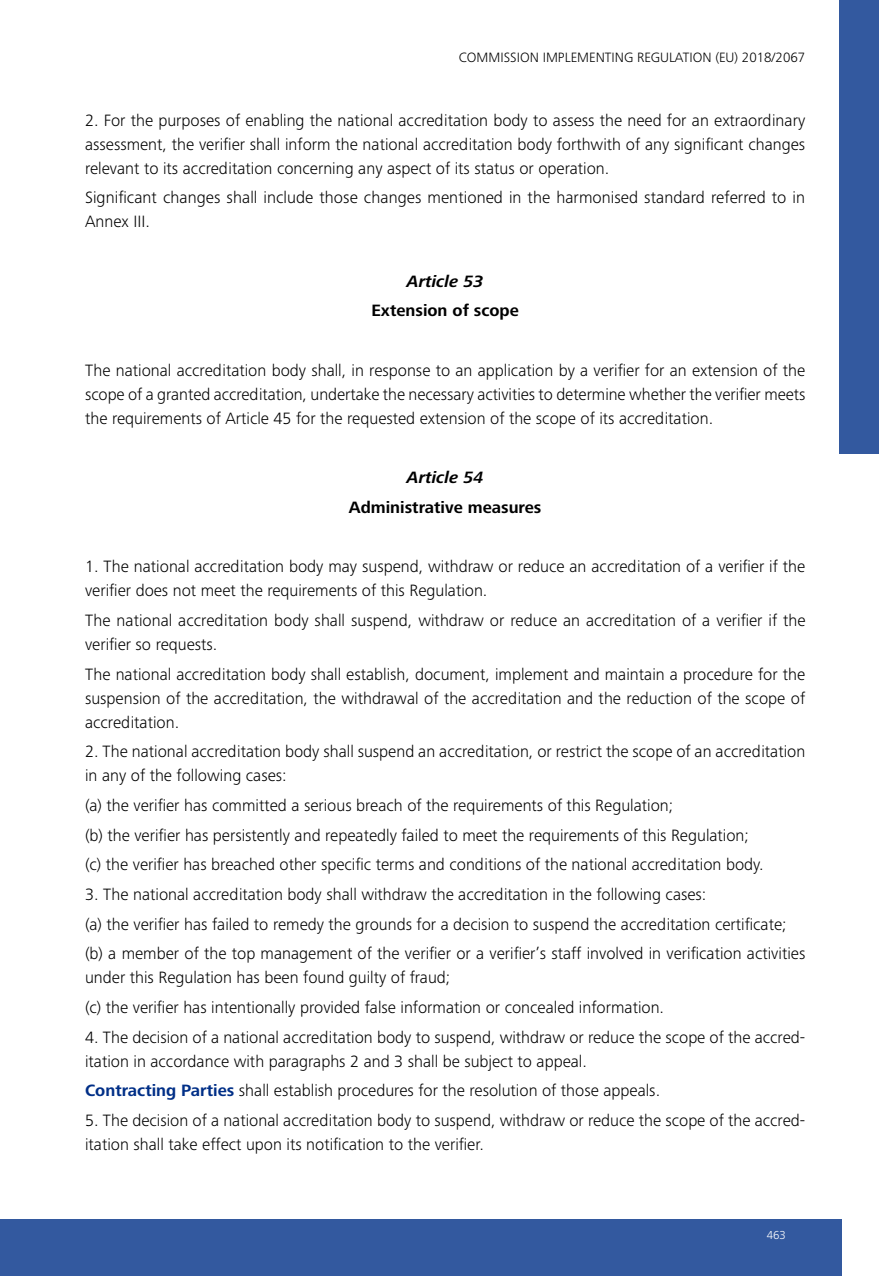
<style>
.page{position:relative;width:879px;height:1276px;background:#fff}
.page>*{position:absolute;margin:0;border:0;box-sizing:border-box;transform-origin:0 0}
.t1{font:300 17px/24px "Frutiger Next Pro";color:#000}
.t2{font:700 17px "Frutiger Next Pro";color:#000}
.t3{font:italic 700 17px "Frutiger Next Pro";color:#000}
.t4{font:300 14px "Frutiger Next Pro";color:#000}
.t5{font:300 12px "Frutiger Next Pro";color:#fff}
.s1{font-weight:700;color:#002f87}
</style>
<div class="page">
<div style="left:0;top:1219px;width:841px;height:57px;background:#33599f"></div>
<div style="left:839px;top:0;width:40px;height:454px;background:#33599f"></div>
<p class="t4" style="left:459px;top:49px;width:348px">COMMISSION IMPLEMENTING REGULATION (EU) 2018/2067</p>
<p class="t1" style="left:85px;top:108px;width:722px;text-align:justify">2. For the purposes of enabling the national accreditation body to assess the need for an extraordinary assessment, the verifier shall inform the national accreditation body forthwith of any significant changes relevant to its accreditation concerning any aspect of its status or operation.</p>
<p class="t1" style="left:85px;top:186px;width:721px">Significant changes shall include those changes mentioned in the harmonised standard referred to in<br>Annex III.</p>
<p class="t3" style="left:407px;top:271px;width:78px">Article 53</p>
<p class="t2" style="left:371px;top:301px;width:149px">Extension of scope</p>
<p class="t1" style="left:85px;top:358px;width:722px;text-align:justify">The national accreditation body shall, in response to an application by a verifier for an extension of the scope of a granted accreditation, undertake the necessary activities to determine whether the verifier meets the requirements of Article 45 for the requested extension of the scope of its accreditation.</p>
<p class="t3" style="left:407px;top:468px;width:78px">Article 54</p>
<p class="t2" style="left:349px;top:497px;width:194px">Administrative measures</p>
<p class="t1" style="left:85px;top:554px;width:722px">1. The national accreditation body may suspend, withdraw or reduce an accreditation of a verifier if the verifier does not meet the requirements of this Regulation.</p>
<p class="t1" style="left:85px;top:608px;width:722px">The national accreditation body shall suspend, withdraw or reduce an accreditation of a verifier if the verifier so requests.</p>
<p class="t1" style="left:85px;top:662px;width:722px;text-align:justify">The national accreditation body shall establish, document, implement and maintain a procedure for the suspension of the accreditation, the withdrawal of the accreditation and the reduction of the scope of accreditation.</p>
<p class="t1" style="left:85px;top:739px;width:722px">2. The national accreditation body shall suspend an accreditation, or restrict the scope of an accreditation in any of the following cases:</p>
<p class="t1" style="left:85px;top:790px;width:680px;line-height:29.6px">(a) the verifier has committed a serious breach of the requirements of this Regulation;<br>(b) the verifier has persistently and repeatedly failed to meet the requirements of this Regulation; (c) the verifier has breached other specific terms and conditions of the national accreditation body.</p>
<p class="t1" style="left:85px;top:879px;width:722px;line-height:29.6px">3. The national accreditation body shall withdraw the accreditation in the following cases:<br>(a) the verifier has failed to remedy the grounds for a decision to suspend the accreditation certificate; (b) a member of the top management of the verifier or a verifier’s staff involved in verification activities</p>
<p class="t1" style="left:85px;top:963px;width:580px;line-height:29.6px">under this Regulation has been found guilty of fraud;<br>(c) the verifier has intentionally provided false information or concealed information.</p>
<p class="t1" style="left:85px;top:1025px;width:721px">4. The decision of a national accreditation body to suspend, withdraw or reduce the scope of the accred&shy;itation in accordance with paragraphs 2 and 3 shall be subject to appeal.</p>
<p class="t1" style="left:85px;top:1078px;width:576px"><span class="s1">Contracting Parties</span> shall establish procedures for the resolution of those appeals.</p>
<p class="t1" style="left:85px;top:1108px;width:721px">5. The decision of a national accreditation body to suspend, withdraw or reduce the scope of the accred&shy;itation shall take effect upon its notification to the verifier.</p>
<p class="t5" style="left:767px;top:1227px;width:21px">463</p>
</div>
